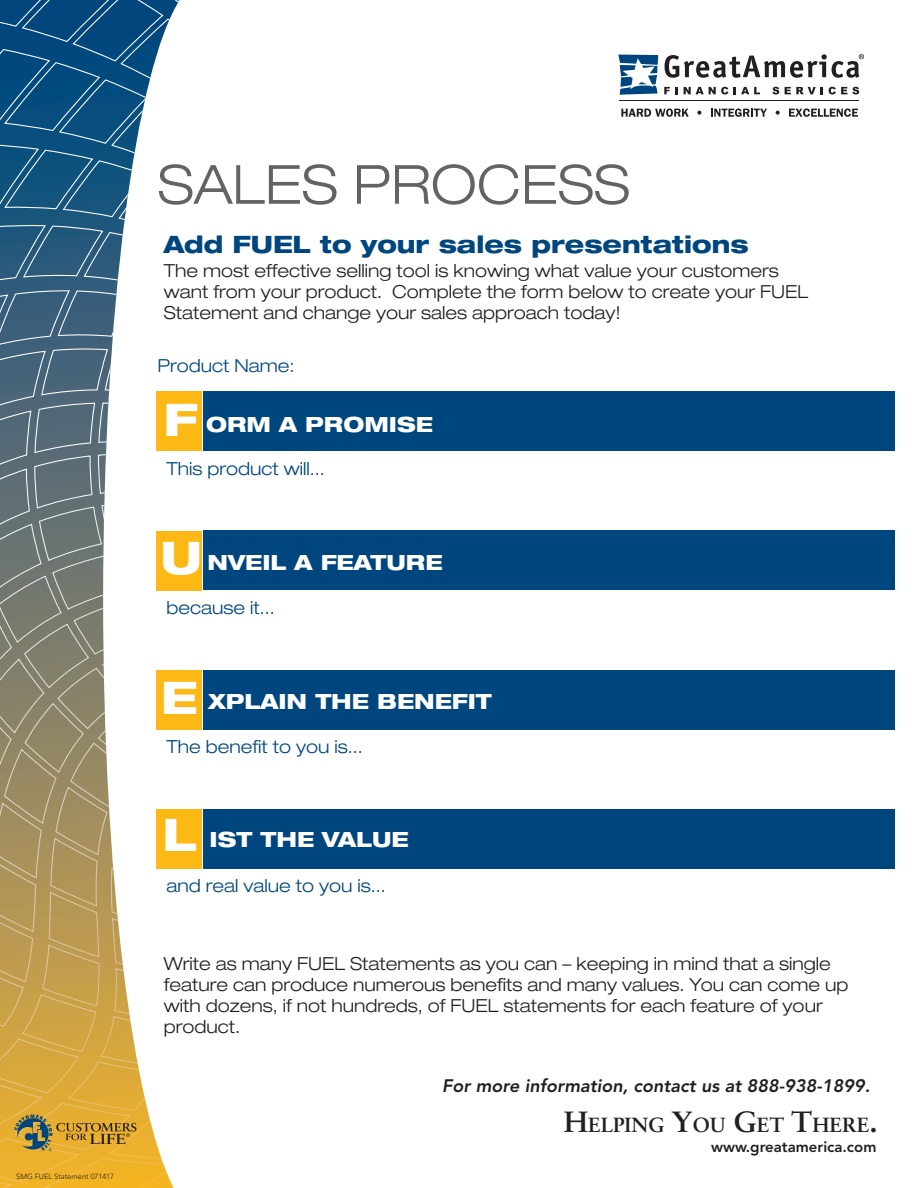
<style>
.page{position:relative;width:918px;height:1188px;background:#fff}
.page>*{position:absolute;margin:0;border:0;box-sizing:border-box;transform-origin:0 0}
.t1{font:300 expanded 54px "Helvetica Neue LT Std";color:#636366}
.t2{font:800 expanded 45px "Helvetica Neue LT Std";color:#fff}
.t3{font:800 expanded 24px "Helvetica Neue LT Std";color:#00467e}
.t4{font:800 expanded 21px "Helvetica Neue LT Std";color:#fff}
.t5{font:700 20.55px "Sabon LT Std";color:#231f20}
.t6{font:300 expanded 18px/21px "Helvetica Neue LT Std";color:#231f20}
.t7{font:300 expanded 18px "Helvetica Neue LT Std";color:#00467e}
.t8{font:italic 800 18px "Avenir LT Std";color:#231f20}
.t9{font:800 15px "Avenir LT Std";color:#231f20}
.t10{font:300 7.5px "Avenir LT Std";color:#231f20}
.s1{font-size:45px}
.s2{font-size:29.25px}
</style>
<div class="page">
<svg style="left:0;top:0;width:180px;height:1188px"></svg>
<svg style="left:618px;top:55px;width:40px;height:40px"></svg>
<svg style="left:621px;top:108px;width:68px;height:9px"></svg>
<svg style="left:697px;top:111px;width:4px;height:4px"></svg>
<svg style="left:711px;top:108px;width:56px;height:9px"></svg>
<svg style="left:776px;top:111px;width:4px;height:4px"></svg>
<svg style="left:789px;top:108px;width:69px;height:9px"></svg>
<hr style="left:619px;top:100px;width:240px;height:1px;background:#231f20">
<svg style="left:664px;top:87px;width:14px;height:7px"></svg>
<svg style="left:684px;top:87px;width:44px;height:7px"></svg>
<svg style="left:734px;top:87px;width:26px;height:7px"></svg>
<svg style="left:773px;top:87px;width:6px;height:7px"></svg>
<svg style="left:785px;top:87px;width:38px;height:7px"></svg>
<svg style="left:829px;top:87px;width:30px;height:7px"></svg>
<svg style="left:665px;top:54px;width:199px;height:24px"></svg>
<svg style="left:14px;top:1114px;width:122px;height:37px;background:#b99539"></svg>
<div style="left:203px;top:531px;width:692px;height:59px;background:#00467e"></div>
<div style="left:157px;top:531px;width:45px;height:59px;background:#fcb814"></div>
<div style="left:203px;top:392px;width:692px;height:59px;background:#00467e"></div>
<div style="left:157px;top:392px;width:45px;height:59px;background:#fcb814"></div>
<div style="left:203px;top:670px;width:692px;height:59px;background:#00467e"></div>
<div style="left:157px;top:670px;width:45px;height:59px;background:#fcb814"></div>
<div style="left:203px;top:809px;width:692px;height:59px;background:#00467e"></div>
<div style="left:157px;top:809px;width:45px;height:59px;background:#fcb814"></div>
<p class="t10" style="left:16px;top:1172px;width:99px">SMG FUEL Statement 071417</p>
<h1 class="t1" style="left:158px;top:152px;width:474px">SALES PROCESS</h1>
<h3 class="t3" style="left:164px;top:229px;width:586px">Add FUEL to your sales presentations</h3>
<p class="t6" style="left:164px;top:260px;width:646px">The most effective selling tool is knowing what value your customers want from your product. Complete the form below to create your FUEL<br>Statement and change your sales approach today!</p>
<p class="t7" style="left:158px;top:355px;width:139px">Product Name:</p>
<h2 class="t2" style="left:163px;top:391px;width:36px">F</h2>
<p class="t4" style="left:206px;top:411px;width:228px">ORM A PROMISE</p>
<p class="t7" style="left:166px;top:457px;width:160px">This product will...</p>
<h2 class="t2" style="left:160px;top:529px;width:43px">U</h2>
<p class="t4" style="left:208px;top:549px;width:236px">NVEIL A FEATURE</p>
<p class="t7" style="left:166px;top:597px;width:110px">because it...</p>
<p class="t4" style="left:161px;top:688px;width:332px"><span class="s1">E</span> XPLAIN THE BENEFIT</p>
<p class="t7" style="left:166px;top:736px;width:198px">The benefit to you is...</p>
<p class="t4" style="left:162px;top:826px;width:248px"><span class="s1">L</span> IST THE VALUE</p>
<p class="t7" style="left:166px;top:875px;width:221px">and real value to you is...</p>
<p class="t6" style="left:164px;top:952px;width:686px">Write as many FUEL Statements as you can – keeping in mind that a single feature can produce numerous benefits and many values. You can come up with dozens, if not hundreds, of FUEL statements for each feature of your product.</p>
<p class="t8" style="left:442px;top:1075px;width:429px">For more information, contact us at 888-938-1899.</p>
<p class="t5" style="left:564px;top:1112px;width:315px"><span class="s2">H</span>ELPING <span class="s2">Y</span>OU <span class="s2">G</span>ET <span class="s2">T</span>HERE<span class="s2">.</span></p>
<p class="t9" style="left:711px;top:1138px;width:167px">www.greatamerica.com</p>
</div>
